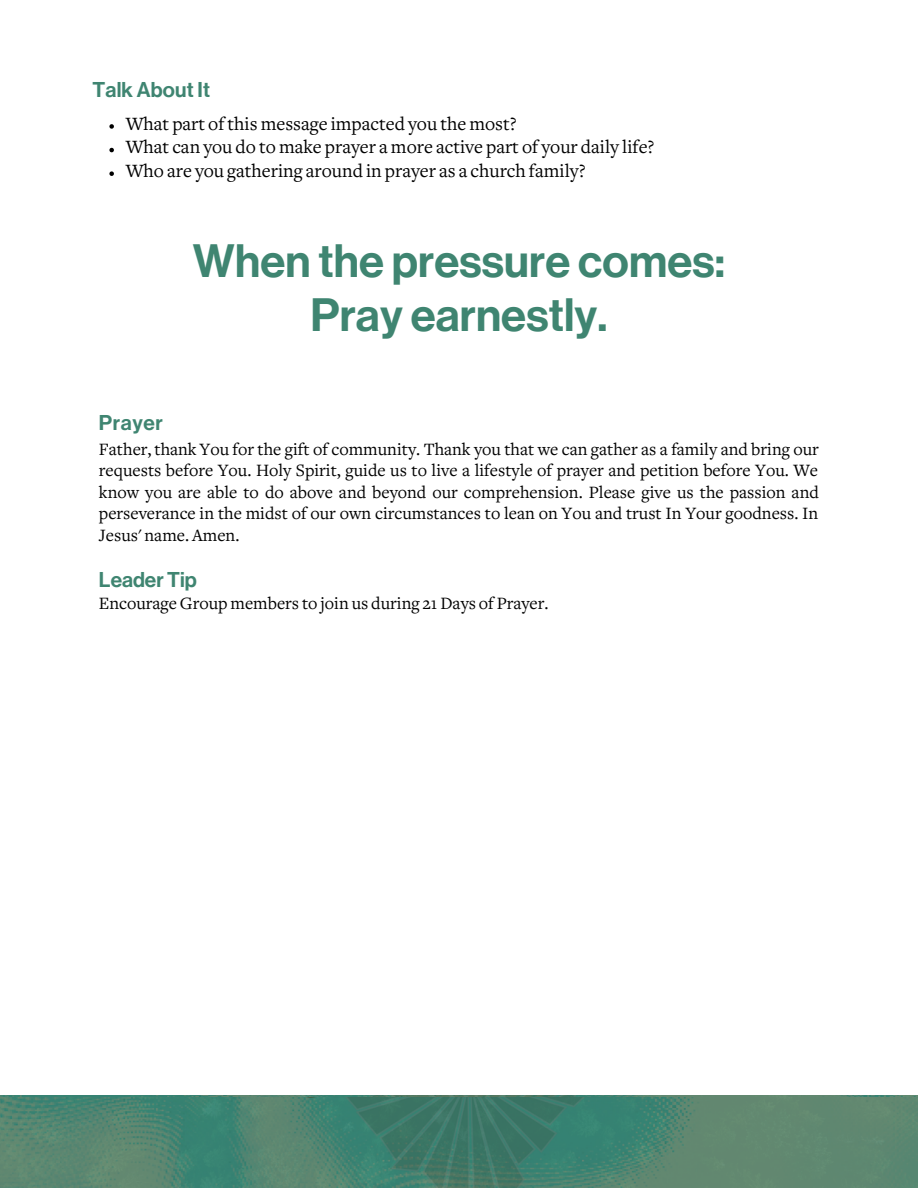
<style>
.page{position:relative;width:918px;height:1188px;background:#fff}
.page>*{position:absolute;margin:0;border:0;box-sizing:border-box;transform-origin:0 0}
.t1{font:45.75px "Neue Haas Display Mediu";letter-spacing:.005em;color:#3f8571}
.t2{font:21px "Neue Haas Display Mediu";letter-spacing:.01em;color:#3f8571}
.t3{font:19.5px "Freight Text";color:#000}
.t4{font:18px/21.3px "Freight Text";color:#000;text-align:justify}
</style>
<div class="page">
<img style="left:0;top:1096px;width:918px;height:2px">
<svg style="left:109px;top:124px;width:5px;height:5px"></svg>
<svg style="left:109px;top:148px;width:5px;height:4px"></svg>
<svg style="left:109px;top:171px;width:5px;height:5px"></svg>
<img style="left:0;top:1098px;width:918px;height:90px">
<p class="t2" style="left:93px;top:80px;width:119px">Talk About It</p>
<p class="t3" style="left:126px;top:116px;width:393px">What part of this message impacted you the most?</p>
<p class="t3" style="left:126px;top:140px;width:530px">What can you do to make prayer a more active part of your daily life?</p>
<p class="t3" style="left:126px;top:163px;width:461px">Who are you gathering around in prayer as a church family?</p>
<p class="t1" style="left:193px;top:239px;width:534px">When the pressure comes:</p>
<p class="t1" style="left:310px;top:293px;width:299px">Pray earnestly.</p>
<p class="t2" style="left:99px;top:413px;width:65px">Prayer</p>
<p class="t4" style="left:99px;top:440px;width:721px">Father, thank You for the gift of community. Thank you that we can gather as a family and bring our requests before You. Holy Spirit, guide us to live a lifestyle of prayer and petition before You. We know you are able to do above and beyond our comprehension. Please give us the passion and perseverance in the midst of our own circumstances to lean on You and trust In Your goodness. In Jesus' name. Amen.</p>
<p class="t2" style="left:99px;top:569px;width:99px">Leader Tip</p>
<p class="t4" style="left:99px;top:594px;width:451px">Encourage Group members to join us during 21 Days of Prayer.</p>
</div>
